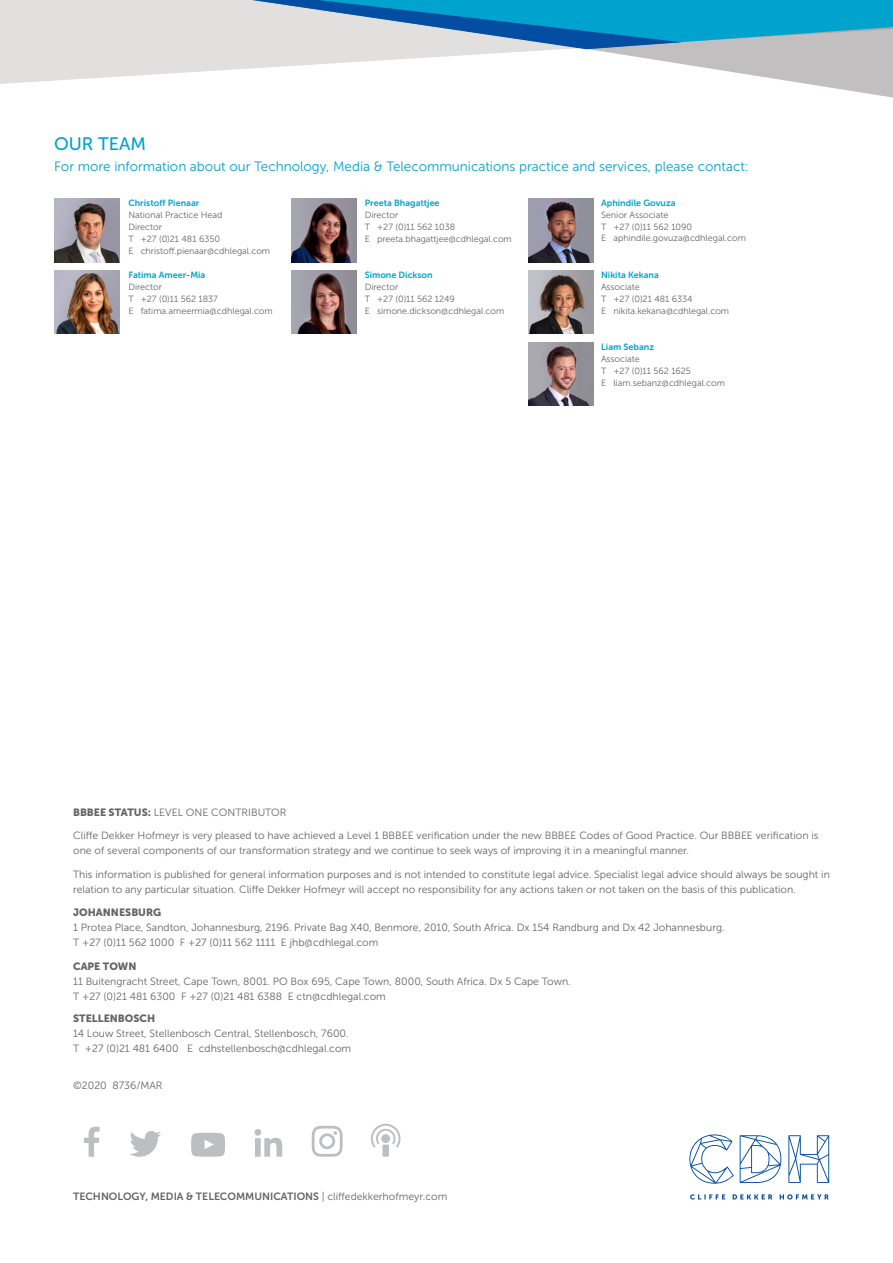
<style>
.page{position:relative;width:893px;height:1263px;background:#fff}
.page>*{position:absolute;margin:0;border:0;box-sizing:border-box;transform-origin:0 0}
.t1{font:18px "Museo Sans 500";color:#00a3cd}
.t2{font:13.5px "Museo Sans 300";color:#00a3cd}
.t3{font:10.5px/15px "Museo Sans 300";color:#636466}
.t4{font:10.5px "Museo Sans 700";color:#636466}
.t5{font:10.5px "Museo Sans 900";color:#636466}
.t6{font:9px/12px "Museo Sans 300";color:#636466}
.t7{font:9px "Museo Sans 700";color:#00a3cd}
.s1{font-family:"Museo Sans 900"}
.s2{font-family:"Museo Sans 300"}
</style>
<div class="page">
<svg style="left:84px;top:1127px;width:16px;height:30px"></svg>
<svg style="left:130px;top:1131px;width:31px;height:26px"></svg>
<svg style="left:254px;top:1129px;width:28px;height:28px"></svg>
<svg style="left:191px;top:1133px;width:34px;height:24px"></svg>
<svg style="left:371px;top:1124px;width:29px;height:24px"></svg>
<div style="left:382px;top:1144px;width:7px;height:13px;background:#bcbec0"></div>
<svg style="left:312px;top:1126px;width:31px;height:31px"></svg>
<svg style="left:690px;top:1194px;width:139px;height:5px"></svg>
<svg style="left:689px;top:1134px;width:45px;height:50px"></svg>
<svg style="left:740px;top:1135px;width:41px;height:48px"></svg>
<svg style="left:788px;top:1135px;width:41px;height:48px"></svg>
<svg style="left:821px;top:86px;width:72px;height:12px"></svg>
<svg style="left:0;top:0;width:893px;height:86px;fill:#e1e0df"></svg>
<svg style="left:252px;top:0;width:641px;height:49px;background:#4fa8c9"></svg>
<img style="left:292px;top:270px;width:64px;height:64px">
<img style="left:55px;top:270px;width:64px;height:64px">
<img style="left:55px;top:199px;width:64px;height:63px">
<img style="left:292px;top:199px;width:64px;height:63px">
<img style="left:529px;top:199px;width:64px;height:63px">
<img style="left:529px;top:270px;width:64px;height:64px">
<img style="left:529px;top:342px;width:64px;height:64px">
<h1 class="t1" style="left:54px;top:134px;width:93px">OUR TEAM</h1>
<p class="t2" style="left:54px;top:159px;width:696px">For more information about our Technology, Media &amp; Telecommunications practice and services, please contact:</p>
<p class="t7" style="left:128px;top:197px;width:73px">Christoff Pienaar</p>
<p class="t6" style="left:128px;top:208px;width:143px">National Practice Head<br>Director<br>T +27 (0)21 481 6350<br>E christoff.pienaar@cdhlegal.com</p>
<p class="t7" style="left:128px;top:269px;width:79px">Fatima Ameer-Mia</p>
<p class="t6" style="left:128px;top:280px;width:146px">Director<br>T +27 (0)11 562 1837<br>E fatima.ameermia@cdhlegal.com</p>
<p class="t7" style="left:365px;top:197px;width:76px">Preeta Bhagattjee</p>
<p class="t6" style="left:365px;top:208px;width:149px">Director<br>T +27 (0)11 562 1038<br>E preeta.bhagattjee@cdhlegal.com</p>
<p class="t7" style="left:365px;top:269px;width:70px">Simone Dickson</p>
<p class="t6" style="left:365px;top:280px;width:141px">Director<br>T +27 (0)11 562 1249<br>E simone.dickson@cdhlegal.com</p>
<p class="t7" style="left:601px;top:197px;width:76px">Aphindile Govuza</p>
<p class="t6" style="left:601px;top:208px;width:146px">Senior Associate<br>T +27 (0)11 562 1090<br>E aphindile.govuza@cdhlegal.com</p>
<p class="t7" style="left:601px;top:269px;width:59px">Nikita Kekana</p>
<p class="t6" style="left:601px;top:280px;width:130px">Associate<br>T +27 (0)21 481 6334<br>E nikita.kekana@cdhlegal.com</p>
<p class="t7" style="left:601px;top:341px;width:54px">Liam Sebanz</p>
<p class="t6" style="left:601px;top:352px;width:125px">Associate<br>T +27 (0)11 562 1625<br>E liam.sebanz@cdhlegal.com</p>
<p class="t3" style="left:73px;top:804px;width:215px"><span class="s1">BBBEE STATUS:</span> LEVEL ONE CONTRIBUTOR</p>
<p class="t3" style="left:73px;top:828px;width:747px">Cliffe Dekker Hofmeyr is very pleased to have achieved a Level 1 BBBEE verification under the new BBBEE Codes of Good Practice. Our BBBEE verification is one of several components of our transformation strategy and we continue to seek ways of improving it in a meaningful manner.</p>
<p class="t3" style="left:73px;top:866px;width:758px">This information is published for general information purposes and is not intended to constitute legal advice. Specialist legal advice should always be sought in relation to any particular situation. Cliffe Dekker Hofmeyr will accept no responsibility for any actions taken or not taken on the basis of this publication.</p>
<p class="t5" style="left:73px;top:906px;width:90px">JOHANNESBURG</p>
<p class="t3" style="left:73px;top:920px;width:653px">1 Protea Place, Sandton, Johannesburg, 2196. Private Bag X40, Benmore, 2010, South Africa. Dx 154 Randburg and Dx 42 Johannesburg.<br>T +27 (0)11 562 1000 F +27 (0)11 562 1111 E jhb@cdhlegal.com</p>
<p class="t5" style="left:73px;top:960px;width:65px">CAPE TOWN</p>
<p class="t3" style="left:73px;top:974px;width:499px">11 Buitengracht Street, Cape Town, 8001. PO Box 695, Cape Town, 8000, South Africa. Dx 5 Cape Town.<br>T +27 (0)21 481 6300 F +27 (0)21 481 6388 E ctn@cdhlegal.com</p>
<p class="t5" style="left:73px;top:1013px;width:84px">STELLENBOSCH</p>
<p class="t3" style="left:73px;top:1026px;width:280px">14 Louw Street, Stellenbosch Central, Stellenbosch, 7600.<br>T +27 (0)21 481 6400 E cdhstellenbosch@cdhlegal.com</p>
<p class="t3" style="left:73px;top:1078px;width:91px">©2020 8736/MAR</p>
<p class="t4" style="left:73px;top:1190px;width:376px">TECHNOLOGY, MEDIA &amp; TELECOMMUNICATIONS <span class="s2">| cliffedekkerhofmeyr.com</span></p>
</div>
